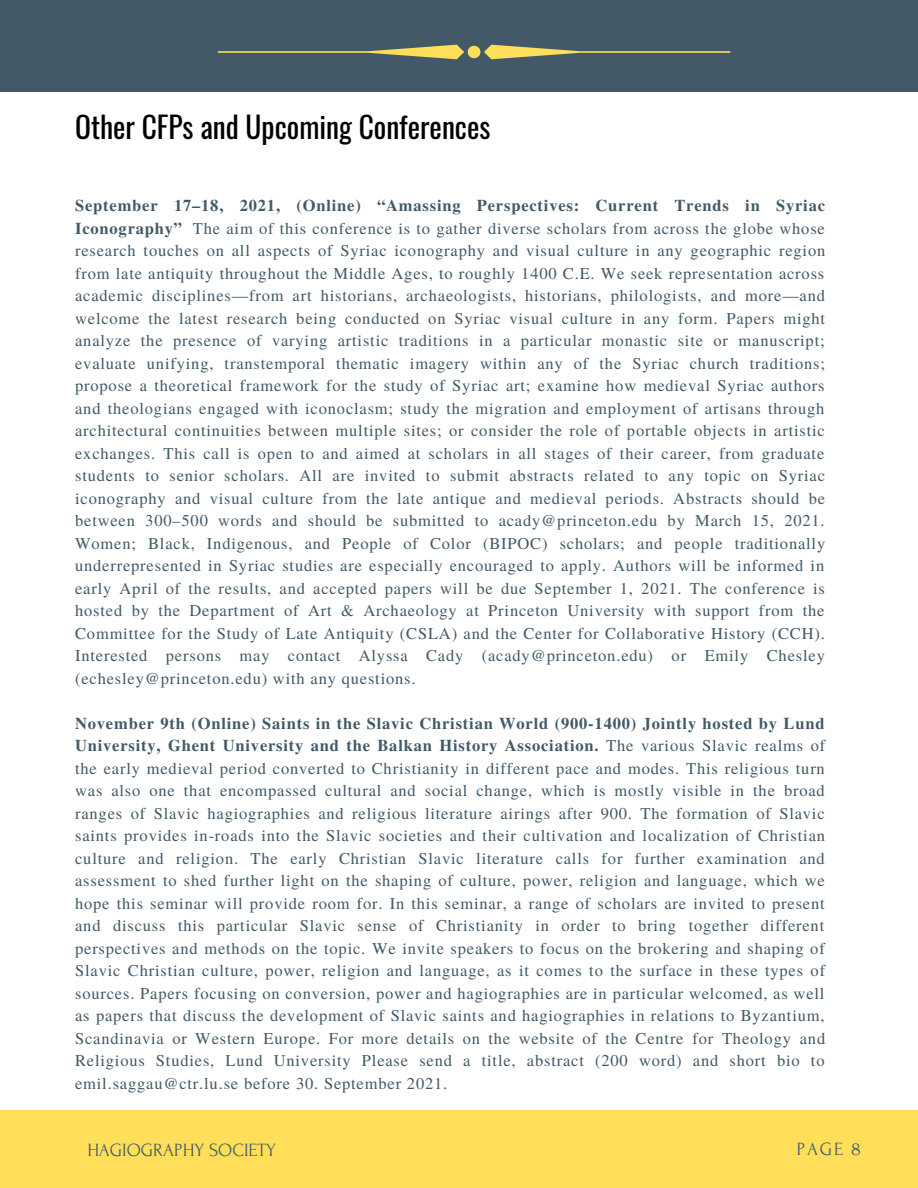
<style>
.page{position:relative;width:918px;height:1188px;background:#fff}
.page>*{position:absolute;margin:0;border:0;box-sizing:border-box;transform-origin:0 0}
.t1{font:29.4px "Oswald";color:#000}
.t2{font:18.6px "Forum";color:#435967}
.t3{font:16.5px/22.5px "Te X Gyre Termes";letter-spacing:.05em;color:#435967;text-align:justify}
.s1{font-weight:700}
</style>
<div class="page">
<div style="left:0;top:1110px;width:918px;height:78px;background:#ffde59"></div>
<div style="left:0;top:0;width:918px;height:92px;background:#435967"></div>
<svg style="left:218px;top:45px;width:513px;height:14px"></svg>
<h1 class="t1" style="left:75px;top:104px;width:417px">Other CFPs and Upcoming Conferences</h1>
<p class="t3" style="left:75px;top:193px;width:752px"><span class="s1">September 17–18, 2021, (Online) “Amassing Perspectives: Current Trends in Syriac Iconography”</span> The aim of this conference is to gather diverse scholars from across the globe whose research touches on all aspects of Syriac iconography and visual culture in any geographic region from late antiquity throughout the Middle Ages, to roughly 1400 C.E. We seek representation across academic disciplines—from art historians, archaeologists, historians, philologists, and more—and welcome the latest research being conducted on Syriac visual culture in any form. Papers might analyze the presence of varying artistic traditions in a particular monastic site or manuscript; evaluate unifying, transtemporal thematic imagery within any of the Syriac church traditions; propose a theoretical framework for the study of Syriac art; examine how medieval Syriac authors and theologians engaged with iconoclasm; study the migration and employment of artisans through architectural continuities between multiple sites; or consider the role of portable objects in artistic exchanges. This call is open to and aimed at scholars in all stages of their career, from graduate students to senior scholars. All are invited to submit abstracts related to any topic on Syriac iconography and visual culture from the late antique and medieval periods. Abstracts should be between 300–500 words and should be submitted to acady@princeton.edu by March 15, 2021.<br>Women; Black, Indigenous, and People of Color (BIPOC) scholars; and people traditionally underrepresented in Syriac studies are especially encouraged to apply. Authors will be informed in early April of the results, and accepted papers will be due September 1, 2021. The conference is hosted by the Department of Art &amp; Archaeology at Princeton University with support from the Committee for the Study of Late Antiquity (CSLA) and the Center for Collaborative History (CCH).<br>Interested persons may contact Alyssa Cady (acady@princeton.edu) or Emily Chesley (echesley@princeton.edu) with any questions.</p>
<p class="t3" style="left:75px;top:711px;width:752px"><span class="s1">November 9th (Online) Saints in the Slavic Christian World (900-1400) Jointly hosted by Lund University, Ghent University and the Balkan History Association.</span> The various Slavic realms of the early medieval period converted to Christianity in different pace and modes. This religious turn was also one that encompassed cultural and social change, which is mostly visible in the broad ranges of Slavic hagiographies and religious literature airings after 900. The formation of Slavic saints provides in-roads into the Slavic societies and their cultivation and localization of Christian culture and religion. The early Christian Slavic literature calls for further examination and assessment to shed further light on the shaping of culture, power, religion and language, which we hope this seminar will provide room for. In this seminar, a range of scholars are invited to present and discuss this particular Slavic sense of Christianity in order to bring together different perspectives and methods on the topic. We invite speakers to focus on the brokering and shaping of Slavic Christian culture, power, religion and language, as it comes to the surface in these types of sources. Papers focusing on conversion, power and hagiographies are in particular welcomed, as well as papers that discuss the development of Slavic saints and hagiographies in relations to Byzantium, Scandinavia or Western Europe. For more details on the website of the Centre for Theology and Religious Studies, Lund University Please send a title, abstract (200 word) and short bio to emil.saggau@ctr.lu.se before 30. September 2021.</p>
<p class="t2" style="left:87px;top:1140px;width:190px">HAGIOGRAPHY SOCIETY</p>
<p class="t2" style="left:797px;top:1139px;width:66px">PAGE 8</p>
</div>
